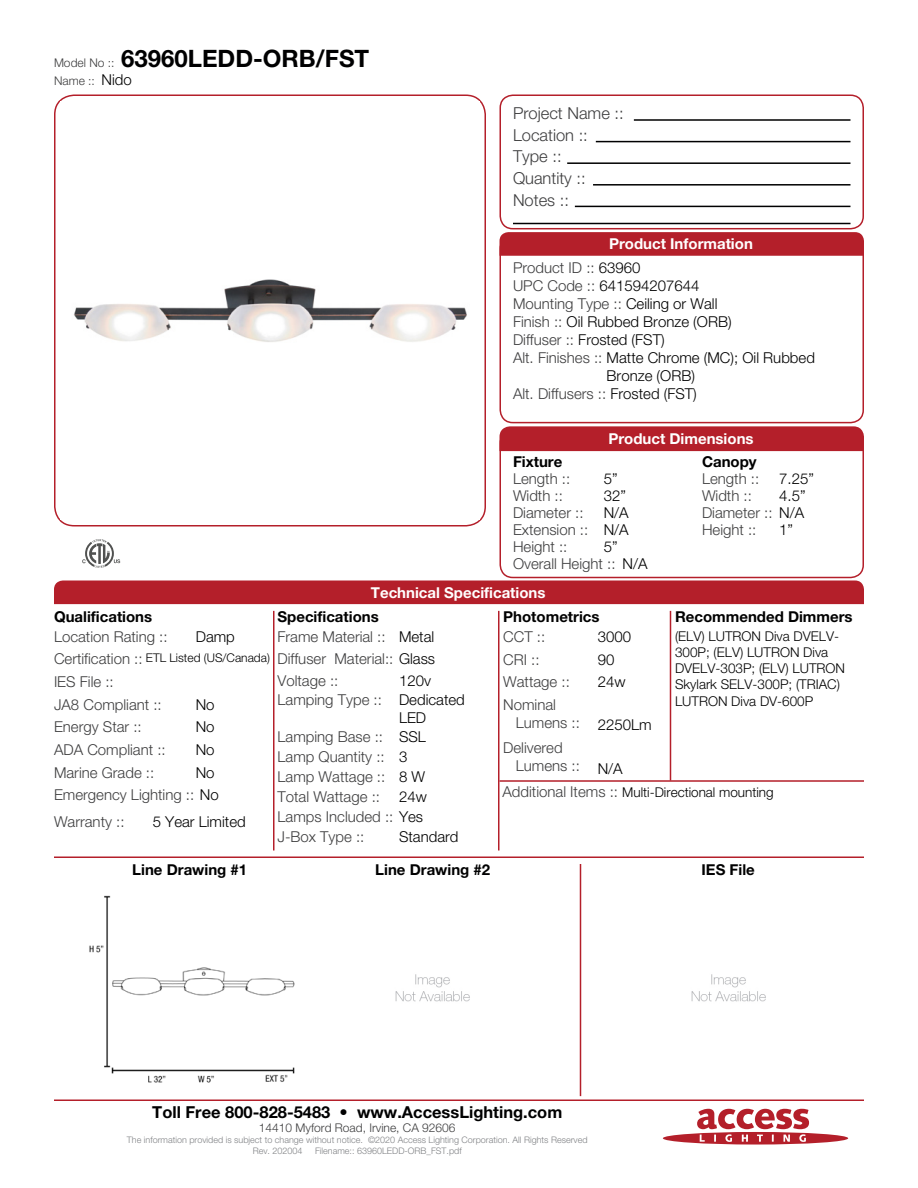
<style>
.page{position:relative;width:918px;height:1188px;background:#fff}
.page>*{position:absolute;margin:0;border:0;box-sizing:border-box;transform-origin:0 0}
.t1{font:700 24px "Helvetica Neue LT Std";color:#000001}
.Left_Justify{font:300 16.5px "Helvetica Neue LT Std";color:#3e3e3f}
.t2{font:700 16.5px "Helvetica Neue LT Std";color:#000001}
.Left_Justify-2{font:300 15px/18px "Helvetica Neue LT Std";color:#3e3e3f}
.Left_Justify-3{font:300 15px/18px "Helvetica Neue LT Std";color:#000001}
.Left_Justify-4{font:700 15px "Helvetica Neue LT Std";color:#000001}
.t3{font:700 15px "Helvetica Neue LT Std";color:#fff}
.Left_Justify-5{font:300 13.5px/16.2px "Helvetica Neue LT Std";color:#000001}
.t4{font:300 12px "Helvetica Neue LT Std";color:#3e3e3f}
.Left_Justify-6{font:300 12px "Helvetica Neue LT Std";color:#000001}
.t5{font:300 9px "Helvetica Neue LT Std";color:#808285}
.s1{font-weight:300;font-size:12px;color:#3e3e3f}
.s2{font-size:15px;color:#000001}
.s3{color:#000001}
.s4{color:#3e3e3f}
.s5{font-size:15px;color:#3e3e3f}
</style>
<div class="page">
<svg style="left:663px;top:1109px;width:185px;height:36px"></svg>
<div style="left:499px;top:94px;width:365px;height:135px;border:2px solid #b41f2a;border-radius:13px"></div>
<div style="left:499px;top:235px;width:365px;height:188px;border:2px solid #b41f2a;border-radius:13px"></div>
<div style="left:499px;top:430px;width:365px;height:148px;border:2px solid #b41f2a;border-radius:13px"></div>
<hr style="left:634px;top:119px;width:217px;height:2px;background:#000001">
<hr style="left:596px;top:141px;width:254px;height:1px;background:#000001">
<hr style="left:593px;top:184px;width:258px;height:2px;background:#000001">
<hr style="left:567px;top:162px;width:283px;height:2px;background:#000001">
<hr style="left:575px;top:206px;width:275px;height:1px;background:#000001">
<hr style="left:513px;top:223px;width:337px;height:1px;background:#000001">
<svg style="left:500px;top:232px;width:364px;height:24px;background:#b5232d"></svg>
<div style="left:500px;top:426px;width:364px;height:25px;background:#b41f2a"></div>
<div style="left:54px;top:580px;width:810px;height:24px;background:#b41f2a"></div>
<hr style="left:54px;top:856px;width:810px;height:2px;background:#b41f2a">
<hr style="left:54px;top:1100px;width:810px;height:1px;background:#b41f2a">
<hr style="left:670px;top:611px;width:1px;height:170px;background:#b41f2a">
<hr style="left:580px;top:864px;width:1px;height:232px;background:#b41f2a">
<hr style="left:498px;top:611px;width:2px;height:239px;background:#b41f2a">
<hr style="left:273px;top:611px;width:1px;height:239px;background:#b41f2a">
<div style="left:54px;top:94px;width:432px;height:432px;border:2px solid #b41f2a;border-radius:20px"></div>
<hr style="left:500px;top:780px;width:364px;height:2px;background:#b41f2a">
<img style="left:61px;top:279px;width:418px;height:241px">
<svg style="left:82px;top:539px;width:38px;height:29px"></svg>
<img style="left:89px;top:895px;width:206px;height:188px">
<img style="left:395px;top:974px;width:75px;height:28px">
<img style="left:691px;top:974px;width:75px;height:28px">
<p class="t1" style="left:54px;top:44px;width:317px"><span class="s1">Model No ::</span> 63960LEDD-ORB/FST</p>
<p class="t4" style="left:54px;top:73px;width:79px">Name :: <span class="s2">Nido</span></p>
<p class="Left_Justify" style="left:513px;top:103px;width:112px">Project Name ::</p>
<p class="Left_Justify" style="left:513px;top:125px;width:76px">Location ::</p>
<p class="Left_Justify" style="left:513px;top:146px;width:50px">Type ::</p>
<p class="Left_Justify" style="left:513px;top:168px;width:74px">Quantity ::</p>
<p class="Left_Justify" style="left:513px;top:190px;width:57px">Notes ::</p>
<p class="t3" style="left:609px;top:235px;width:145px">Product Information</p>
<p class="Left_Justify-2" style="left:513px;top:259px;width:129px">Product ID :: <span class="s3">63960</span></p>
<p class="Left_Justify-3" style="left:513px;top:277px;width:188px"><span class="s4">UPC Code ::</span> 641594207644</p>
<p class="Left_Justify-2" style="left:513px;top:295px;width:206px">Mounting Type :: <span class="s3">Ceiling or Wall</span></p>
<p class="Left_Justify-3" style="left:513px;top:313px;width:220px"><span class="s4">Finish ::</span> Oil Rubbed Bronze (ORB)</p>
<p class="Left_Justify-3" style="left:513px;top:331px;width:153px"><span class="s4">Diffuser ::</span> Frosted (FST)</p>
<p class="Left_Justify-3" style="left:607px;top:349px;width:210px;text-indent:-94px"><span class="s4">Alt. Finishes ::</span> Matte Chrome (MC); Oil Rubbed<br>Bronze (ORB)</p>
<p class="Left_Justify-2" style="left:513px;top:385px;width:185px">Alt. Diffusers :: <span class="s3">Frosted (FST)</span></p>
<p class="t3" style="left:608px;top:429px;width:147px">Product Dimensions</p>
<p class="Left_Justify-4" style="left:513px;top:453px;width:51px">Fixture</p>
<p class="Left_Justify-4" style="left:702px;top:453px;width:56px">Canopy</p>
<p class="Left_Justify-2" style="left:513px;top:470px;width:59px">Length ::</p>
<p class="Left_Justify-3" style="left:604px;top:470px;width:15px">5”</p>
<p class="Left_Justify-2" style="left:702px;top:470px;width:59px">Length ::</p>
<p class="Left_Justify-3" style="left:779px;top:470px;width:36px">7.25”</p>
<p class="Left_Justify-2" style="left:513px;top:487px;width:51px">Width ::</p>
<p class="Left_Justify-2" style="left:513px;top:537px;width:56px">Height ::</p>
<p class="Left_Justify-3" style="left:604px;top:487px;width:24px">32”</p>
<p class="Left_Justify-3" style="left:604px;top:537px;width:15px">5”</p>
<p class="Left_Justify-2" style="left:702px;top:487px;width:51px">Width ::</p>
<p class="Left_Justify-3" style="left:779px;top:487px;width:28px">4.5”</p>
<p class="Left_Justify-3" style="left:604px;top:503px;width:27px">N/A</p>
<p class="Left_Justify-2" style="left:702px;top:503px;width:104px">Diameter :: <span class="s3">N/A</span></p>
<p class="Left_Justify-3" style="left:604px;top:520px;width:27px">N/A</p>
<p class="Left_Justify-3" style="left:779px;top:520px;width:15px">1”</p>
<p class="Left_Justify-2" style="left:513px;top:503px;width:72px">Diameter ::</p>
<p class="Left_Justify-2" style="left:513px;top:520px;width:77px">Extension ::</p>
<p class="Left_Justify-2" style="left:702px;top:520px;width:56px">Height ::</p>
<p class="Left_Justify-2" style="left:513px;top:554px;width:104px">Overall Height ::</p>
<p class="Left_Justify-3" style="left:622px;top:554px;width:27px">N/A</p>
<p class="t3" style="left:371px;top:583px;width:176px">Technical Specifications</p>
<p class="Left_Justify-4" style="left:54px;top:607px;width:100px">Qualifications</p>
<p class="Left_Justify-4" style="left:503px;top:607px;width:98px">Photometrics</p>
<p class="Left_Justify-4" style="left:675px;top:607px;width:179px">Recommended Dimmers</p>
<p class="Left_Justify-4" style="left:278px;top:607px;width:103px">Specifications</p>
<p class="Left_Justify-3" style="left:196px;top:627px;width:41px">Damp</p>
<p class="Left_Justify-3" style="left:598px;top:627px;width:35px">3000</p>
<p class="Left_Justify-5" style="left:675px;top:628px;width:172px">(ELV) LUTRON Diva DVELV-<br>300P; (ELV) LUTRON Diva<br>DVELV-303P; (ELV) LUTRON<br>Skylark SELV-300P; (TRIAC)<br>LUTRON Diva DV-600P</p>
<p class="Left_Justify-2" style="left:54px;top:627px;width:115px">Location Rating ::</p>
<p class="Left_Justify-2" style="left:503px;top:627px;width:43px">CCT ::</p>
<p class="Left_Justify-2" style="left:503px;top:650px;width:38px">CRI ::</p>
<p class="Left_Justify-2" style="left:503px;top:673px;width:68px">Wattage ::</p>
<p class="Left_Justify-2" style="left:516px;top:695px;width:66px;text-indent:-13px">Nominal<br>Lumens ::</p>
<p class="Left_Justify-2" style="left:516px;top:738px;width:66px;text-indent:-13px">Delivered<br>Lumens ::</p>
<p class="Left_Justify-2" style="left:278px;top:627px;width:110px">Frame Material ::</p>
<p class="Left_Justify-2" style="left:278px;top:671px;width:62px">Voltage ::</p>
<p class="Left_Justify-3" style="left:399px;top:627px;width:37px">Metal</p>
<p class="Left_Justify-3" style="left:399px;top:671px;width:33px">120v</p>
<p class="Left_Justify-2" style="left:54px;top:650px;width:90px">Certification ::</p>
<p class="Left_Justify-2" style="left:54px;top:695px;width:109px">JA8 Compliant ::</p>
<p class="Left_Justify-2" style="left:278px;top:650px;width:159px">Diffuser Material:: <span class="s3">Glass</span></p>
<p class="Left_Justify-2" style="left:278px;top:691px;width:106px">Lamping Type ::</p>
<p class="Left_Justify-2" style="left:278px;top:727px;width:107px">Lamping Base ::</p>
<p class="Left_Justify-2" style="left:278px;top:747px;width:109px">Lamp Quantity ::</p>
<p class="Left_Justify-2" style="left:278px;top:767px;width:109px">Lamp Wattage ::</p>
<p class="Left_Justify-2" style="left:278px;top:787px;width:104px">Total Wattage ::</p>
<p class="Left_Justify-2" style="left:278px;top:808px;width:147px">Lamps Included :: <span class="s3">Yes</span></p>
<p class="Left_Justify-2" style="left:278px;top:828px;width:88px">J-Box Type ::</p>
<p class="Left_Justify-6" style="left:146px;top:651px;width:126px">ETL Listed (US/Canada)</p>
<p class="Left_Justify-3" style="left:196px;top:695px;width:20px">No</p>
<p class="Left_Justify-3" style="left:196px;top:718px;width:20px">No</p>
<p class="Left_Justify-3" style="left:196px;top:740px;width:20px">No</p>
<p class="Left_Justify-3" style="left:196px;top:763px;width:20px">No</p>
<p class="Left_Justify-3" style="left:598px;top:650px;width:18px">90</p>
<p class="Left_Justify-3" style="left:598px;top:673px;width:29px">24w</p>
<p class="Left_Justify-3" style="left:598px;top:716px;width:55px">2250Lm</p>
<p class="Left_Justify-3" style="left:598px;top:759px;width:27px">N/A</p>
<p class="Left_Justify-2" style="left:54px;top:673px;width:61px">IES File ::</p>
<p class="Left_Justify-2" style="left:54px;top:718px;width:89px">Energy Star ::</p>
<p class="Left_Justify-2" style="left:54px;top:740px;width:113px">ADA Compliant ::</p>
<p class="Left_Justify-2" style="left:54px;top:763px;width:102px">Marine Grade ::</p>
<p class="Left_Justify-2" style="left:54px;top:786px;width:166px">Emergency Lighting :: <span class="s3">No</span></p>
<p class="Left_Justify-3" style="left:399px;top:691px;width:67px">Dedicated<br>LED</p>
<p class="Left_Justify-3" style="left:399px;top:727px;width:28px">SSL</p>
<p class="Left_Justify-3" style="left:399px;top:747px;width:10px">3</p>
<p class="Left_Justify-3" style="left:399px;top:767px;width:28px">8 W</p>
<p class="Left_Justify-3" style="left:399px;top:787px;width:29px">24w</p>
<p class="Left_Justify-5" style="left:502px;top:784px;width:273px"><span class="s5">Additional Items ::</span> Multi-Directional mounting</p>
<p class="Left_Justify-2" style="left:54px;top:813px;width:72px">Warranty ::</p>
<p class="Left_Justify-3" style="left:153px;top:813px;width:95px">5 Year Limited</p>
<p class="Left_Justify-3" style="left:399px;top:828px;width:61px">Standard</p>
<p class="Left_Justify-4" style="left:132px;top:860px;width:116px">Line Drawing #1</p>
<p class="Left_Justify-4" style="left:375px;top:860px;width:116px">Line Drawing #2</p>
<p class="Left_Justify-4" style="left:702px;top:860px;width:55px">IES File</p>
<p class="t2" style="left:152px;top:1101px;width:412px">Toll Free 800-828-5483 • www.AccessLighting.com</p>
<p class="t4" style="left:259px;top:1120px;width:198px">14410 Myford Road, Irvine, CA 92606</p>
<p class="t5" style="left:127px;top:1134px;width:462px">The information provided is subject to change without notice. ©2020 Access Lighting Corporation. All Rights Reserved</p>
<p class="t5" style="left:253px;top:1145px;width:51px">Rev. 202004</p>
<p class="t5" style="left:315px;top:1145px;width:148px">Filename:: 63960LEDD-ORB_FST.pdf</p>
</div>
